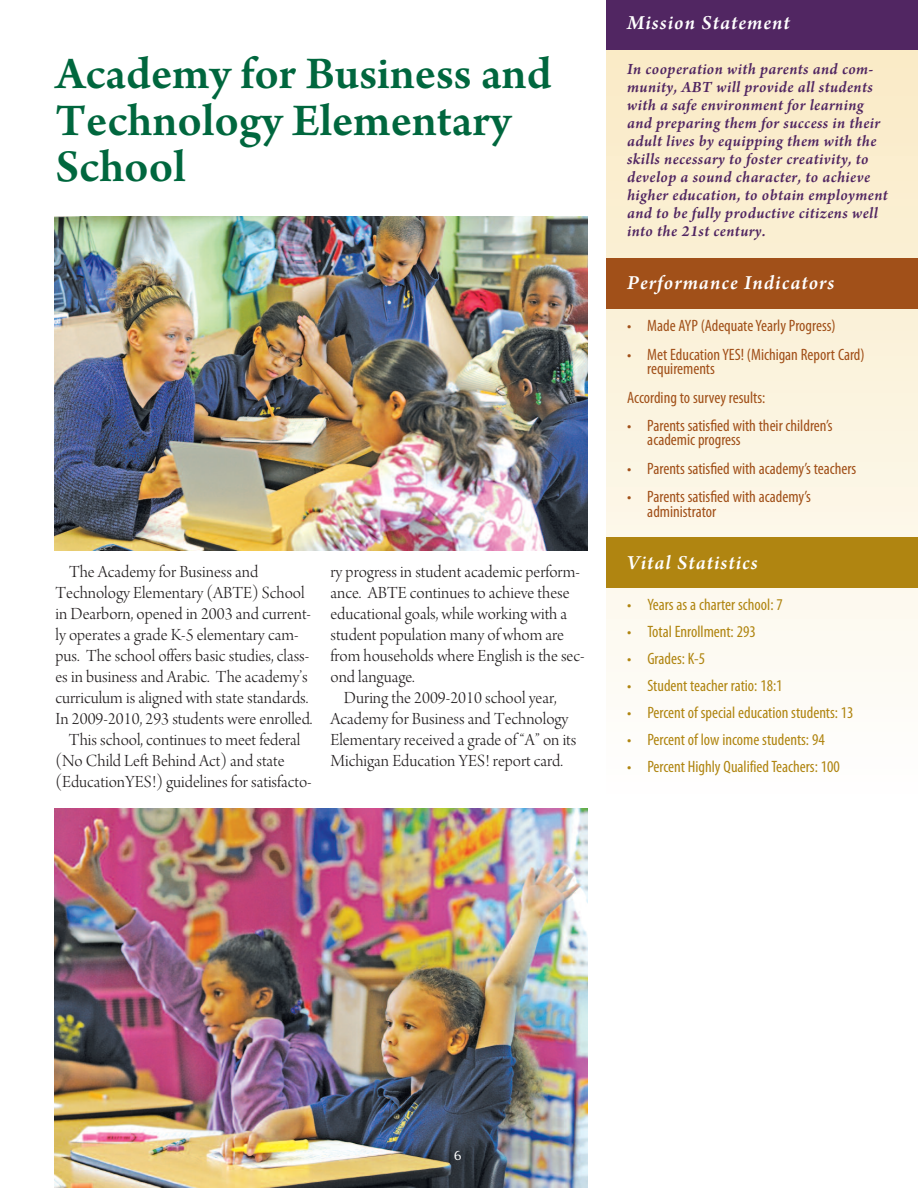
<style>
.page{position:relative;width:918px;height:1188px;background:#fff}
.page>*{position:absolute;margin:0;border:0;box-sizing:border-box;transform-origin:0 0}
.t1{font:600 48px/46.5px "Arno Pro";color:#00673e}
.t2{font:italic 600 21px "Arno Pro";letter-spacing:.05em;color:#fff}
.t3{font:18px "Arno Pro Light Display";color:#231f20}
.t4{font:italic 600 16.5px/18px "Arno Pro";letter-spacing:.025em;color:#512662}
.t5{font:condensed 16.5px/14.2px "Myriad Pro";color:#a15019}
.t6{font:condensed 16.5px "Myriad Pro";color:#b08511}
.t7{font:15px "Eidetic Neo";color:#fff}
</style>
<div class="page">
<svg style="left:606px;top:50px;width:312px;height:632px"></svg>
<div style="left:606px;top:0;width:312px;height:50px;background:#512662"></div>
<div style="left:606px;top:258px;width:312px;height:50px;background:#a15019"></div>
<div style="left:606px;top:538px;width:312px;height:50px;background:#b08511"></div>
<img style="left:54px;top:808px;width:534px;height:380px">
<img style="left:54px;top:216px;width:534px;height:334px">
<h1 class="t1" style="left:55px;top:55px;width:498px">Academy for Business and<br>Technology Elementary<br>School</h1>
<p class="t3" style="left:69px;top:565px;width:191px">The Academy for Business and</p>
<p class="t3" style="left:56px;top:586px;width:251px">Technology Elementary (ABTE) School</p>
<p class="t3" style="left:55px;top:607px;width:257px">in Dearborn, opened in 2003 and current-</p>
<p class="t3" style="left:55px;top:628px;width:245px">ly operates a grade K-5 elementary cam-</p>
<p class="t3" style="left:55px;top:649px;width:255px">pus. The school offers basic studies, class-</p>
<p class="t3" style="left:55px;top:670px;width:254px">es in business and Arabic. The academy’s</p>
<p class="t3" style="left:55px;top:691px;width:254px">curriculum is aligned with state standards.</p>
<p class="t3" style="left:55px;top:712px;width:258px">In 2009-2010, 293 students were enrolled.</p>
<p class="t3" style="left:69px;top:733px;width:233px">This school, continues to meet federal</p>
<p class="t3" style="left:55px;top:754px;width:231px">(No Child Left Behind Act) and state</p>
<p class="t3" style="left:55px;top:775px;width:258px">(EducationYES!) guidelines for satisfacto-</p>
<p class="t3" style="left:330px;top:565px;width:251px">ry progress in student academic perform-</p>
<p class="t3" style="left:330px;top:586px;width:241px">ance. ABTE continues to achieve these</p>
<p class="t3" style="left:330px;top:607px;width:238px">educational goals, while working with a</p>
<p class="t3" style="left:330px;top:628px;width:235px">student population many of whom are</p>
<p class="t3" style="left:330px;top:649px;width:256px">from households where English is the sec-</p>
<p class="t3" style="left:330px;top:670px;width:86px">ond language.</p>
<p class="t3" style="left:344px;top:691px;width:214px">During the 2009-2010 school year,</p>
<p class="t3" style="left:330px;top:712px;width:240px">Academy for Business and Technology</p>
<p class="t3" style="left:330px;top:733px;width:247px">Elementary received a grade of “A” on its</p>
<p class="t3" style="left:330px;top:754px;width:234px">Michigan Education YES! report card.</p>
<p class="t2" style="left:627px;top:15px;width:164px">Mission Statement</p>
<p class="t4" style="left:627px;top:62px;width:262px">In cooperation with parents and com&shy;munity, ABT will provide all students with a safe environment for learning and preparing them for success in their adult lives by equipping them with the skills necessary to foster creativity, to develop a sound character, to achieve higher education, to obtain employment and to be fully productive citizens well into the 21st century.</p>
<p class="t2" style="left:627px;top:275px;width:209px">Performance Indicators</p>
<p class="t5" style="left:627px;top:320px;width:210px">• Made AYP (AdequateYearly Progress)</p>
<p class="t5" style="left:647px;top:349px;width:219px;text-indent:-20px">• Met Education YES! (Michigan Report Card) requirements</p>
<p class="t5" style="left:627px;top:392px;width:140px">According to survey results:</p>
<p class="t5" style="left:647px;top:420px;width:187px;text-indent:-20px">• Parents satisfied with their children’s academic progress</p>
<p class="t5" style="left:627px;top:463px;width:231px">• Parents satisfied with academy’s teachers</p>
<p class="t5" style="left:647px;top:491px;width:165px;text-indent:-20px">• Parents satisfied with academy’s administrator</p>
<p class="t2" style="left:627px;top:555px;width:132px">Vital Statistics</p>
<p class="t6" style="left:627px;top:598px;width:157px">• Years as a charter school: 7</p>
<p class="t6" style="left:627px;top:625px;width:130px">• Total Enrollment: 293</p>
<p class="t6" style="left:627px;top:652px;width:80px">• Grades: K-5</p>
<p class="t6" style="left:627px;top:679px;width:157px">• Student teacher ratio: 18:1</p>
<p class="t6" style="left:627px;top:706px;width:228px">• Percent of special education students: 13</p>
<p class="t6" style="left:627px;top:733px;width:199px">• Percent of low income students: 94</p>
<p class="t6" style="left:627px;top:760px;width:214px">• Percent Highly QualifiedTeachers: 100</p>
<p class="t7" style="left:454px;top:1146px;width:10px">6</p>
</div>
